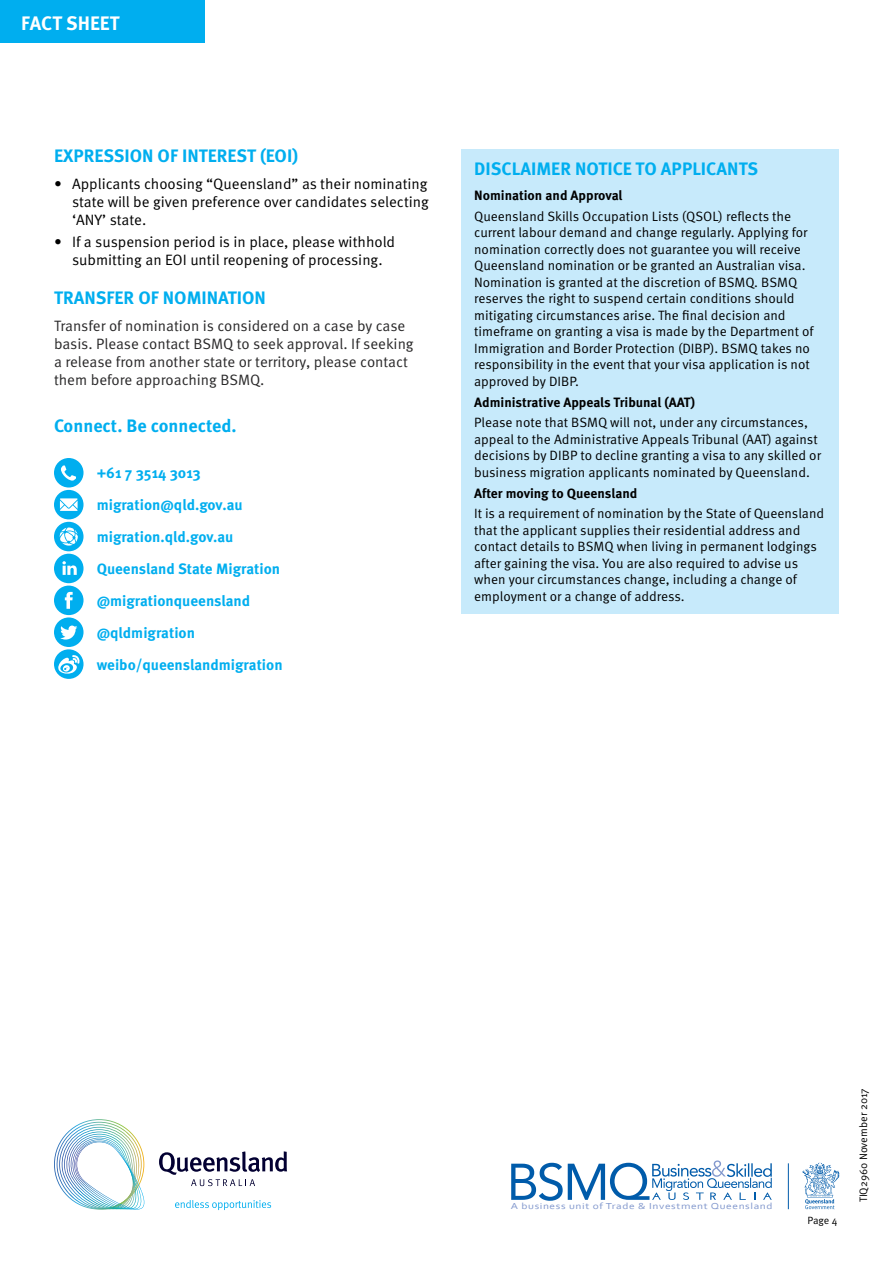
<style>
.page{position:relative;width:893px;height:1263px;background:#fff}
.page>*{position:absolute;margin:0;border:0;box-sizing:border-box;transform-origin:0 0}
.t1{font:700 19.5px "Meta OT";color:#fff}
.heading{font:700 18px "Meta OT";color:#00aeef}
.bullet{font:15px/18px "Meta OT";color:#000;text-align:justify}
.bodytext{font:15px/18px "Meta OT";color:#292829}
.Body_copy{font:700 15px "Meta OT";color:#00aeef}
.bullet-2{font:13.5px/16.5px "Meta OT";color:#000}
.bullet-3{font:700 13.5px "Meta OT";color:#000}
.t2{font:10.8px "Meta OT";color:#000}
.t3{font:10.5px "Meta OT";color:#000}
.t4{font:9.15px "Corbel";letter-spacing:.05em;color:#8298cd;scale:1.25 1}
</style>
<div class="page">
<svg style="left:511px;top:1160px;width:261px;height:41px"></svg>
<hr style="left:788px;top:1163px;width:1px;height:46px;background:#005baa">
<svg style="left:802px;top:1162px;width:37px;height:47px"></svg>
<div style="left:0;top:0;width:204px;height:43px;background:#00aeef"></div>
<svg style="left:175px;top:1200px;width:96px;height:10px"></svg>
<svg style="left:159px;top:1151px;width:128px;height:35px"></svg>
<img style="left:54px;top:1119px;width:91px;height:90px">
<div style="left:461px;top:149px;width:378px;height:465px;background:#c7eafb"></div>
<div style="left:54px;top:458px;width:30px;height:29px;background:#00aeef;border-radius:50%"></div>
<svg style="left:61px;top:465px;width:15px;height:16px"></svg>
<div style="left:54px;top:490px;width:30px;height:29px;background:#00aeef;border-radius:50%"></div>
<svg style="left:60px;top:498px;width:18px;height:13px"></svg>
<div style="left:54px;top:522px;width:30px;height:29px;background:#00aeef;border-radius:50%"></div>
<svg style="left:60px;top:527px;width:18px;height:19px"></svg>
<div style="left:54px;top:554px;width:30px;height:29px;background:#00aeef;border-radius:50%"></div>
<svg style="left:62px;top:561px;width:15px;height:14px"></svg>
<div style="left:54px;top:586px;width:30px;height:29px;background:#00aeef;border-radius:50%"></div>
<svg style="left:65px;top:592px;width:8px;height:17px"></svg>
<div style="left:54px;top:617px;width:30px;height:30px;background:#00aeef;border-radius:50%"></div>
<svg style="left:60px;top:625px;width:17px;height:14px"></svg>
<svg style="left:54px;top:649px;width:30px;height:30px"></svg>
<svg style="left:56px;top:654px;width:26px;height:20px"></svg>
<h1 class="t1" style="left:21px;top:11px;width:100px">FACT SHEET</h1>
<p class="heading" style="left:54px;top:145px;width:246px">EXPRESSION OF INTEREST (EOI)</p>
<p class="bullet" style="left:72px;top:175px;width:358px;text-indent:-18px">• Applicants choosing “Queensland” as their nominating state will be given preference over candidates selecting ‘ANY’ state.</p>
<p class="bullet" style="left:54px;top:233px;width:343px;text-align:center">• If a suspension period is in place, please withhold submitting an EOI until reopening of processing.</p>
<p class="heading" style="left:54px;top:287px;width:214px">TRANSFER OF NOMINATION</p>
<p class="bodytext" style="left:54px;top:317px;width:361px">Transfer of nomination is considered on a case by case basis. Please contact BSMQ to seek approval. If seeking a release from another state or territory, please contact them before approaching BSMQ.</p>
<p class="heading" style="left:54px;top:414px;width:184px">Connect. Be connected.</p>
<p class="Body_copy" style="left:97px;top:464px;width:105px">+61 7 3514 3013</p>
<p class="Body_copy" style="left:97px;top:496px;width:147px">migration@qld.gov.au</p>
<p class="Body_copy" style="left:97px;top:527px;width:138px">migration.qld.gov.au</p>
<p class="Body_copy" style="left:97px;top:559px;width:185px">Queensland State Migration</p>
<p class="Body_copy" style="left:97px;top:591px;width:155px">@migrationqueensland</p>
<p class="Body_copy" style="left:97px;top:623px;width:100px">@qldmigration</p>
<p class="Body_copy" style="left:97px;top:655px;width:187px">weibo/queenslandmigration</p>
<p class="heading" style="left:474px;top:158px;width:286px">DISCLAIMER NOTICE TO APPLICANTS</p>
<p class="bullet-3" style="left:474px;top:187px;width:150px">Nomination and Approval</p>
<p class="bullet-2" style="left:474px;top:208px;width:341px">Queensland Skills Occupation Lists (QSOL) reflects the current labour demand and change regularly. Applying for nomination correctly does not guarantee you will receive Queensland nomination or be granted an Australian visa.<br>Nomination is granted at the discretion of BSMQ. BSMQ reserves the right to suspend certain conditions should mitigating circumstances arise. The final decision and timeframe on granting a visa is made by the Department of Immigration and Border Protection (DIBP). BSMQ takes no responsibility in the event that your visa application is not approved by DIBP.</p>
<p class="bullet-3" style="left:474px;top:393px;width:222px">Administrative Appeals Tribunal (AAT)</p>
<p class="bullet-2" style="left:474px;top:415px;width:348px">Please note that BSMQ will not, under any circumstances, appeal to the Administrative Appeals Tribunal (AAT) against decisions by DIBP to decline granting a visa to any skilled or business migration applicants nominated by Queensland.</p>
<p class="bullet-3" style="left:474px;top:484px;width:165px">After moving to Queensland</p>
<p class="bullet-2" style="left:474px;top:506px;width:352px">It is a requirement of nomination by the State of Queensland that the applicant supplies their residential address and contact details to BSMQ when living in permanent lodgings after gaining the visa. You are also required to advise us when your circumstances change, including a change of employment or a change of address.</p>
<p class="t4" style="left:511px;top:1200px;width:211px">A business unit of Trade &amp; Investment Queensland</p>
<p class="t3" style="left:807px;top:1214px;width:32px">Page 4</p>
<p class="t2" style="left:857px;top:1202px;width:116px;rotate:-90deg">TIQ2960 November 2017</p>
</div>
